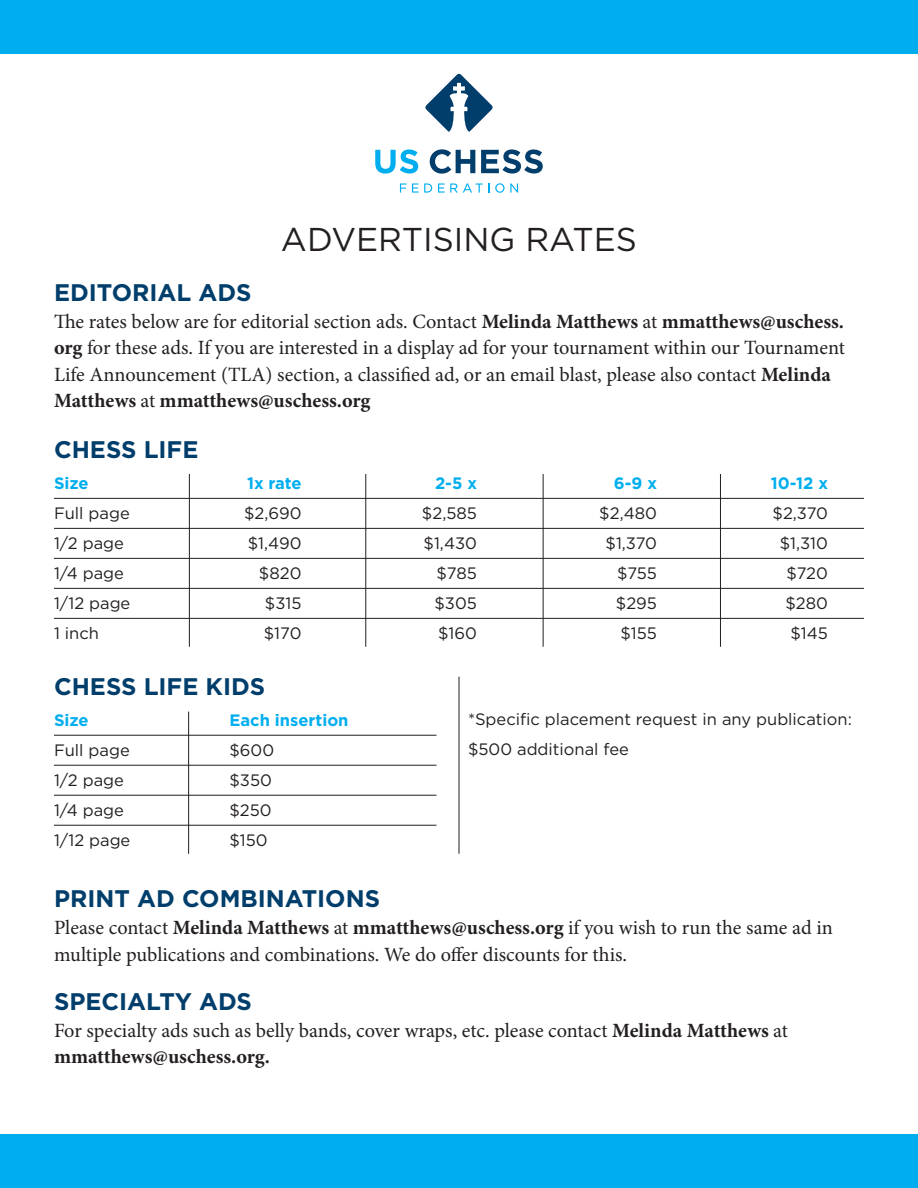
<style>
.page{position:relative;width:918px;height:1188px;background:#fff}
.page>*{position:absolute;margin:0;border:0;box-sizing:border-box;transform-origin:0 0}
.t1{font:33px "Gotham";color:#231f20}
.Media_Kit_Sub_Hedder{font:700 24px "Gotham";color:#013e6b}
.Media_Kit_body_text{font:20.25px/26.2px "Minion Pro";letter-spacing:-.005em;color:#231f20}
.Media_Kit_Chart{font:16.5px/30px "Gotham";color:#231f20}
.Media_Kit_Chart-2{font:700 16.5px "Gotham";color:#00aeef}
.s1{font-weight:700}
</style>
<div class="page">
<div style="left:0;top:0;width:918px;height:54px;background:#00aeef"></div>
<svg style="left:375px;top:149px;width:43px;height:25px"></svg>
<svg style="left:430px;top:149px;width:45px;height:25px"></svg>
<svg style="left:481px;top:149px;width:62px;height:25px"></svg>
<svg style="left:400px;top:183px;width:32px;height:10px"></svg>
<svg style="left:438px;top:183px;width:51px;height:10px"></svg>
<svg style="left:495px;top:183px;width:23px;height:10px"></svg>
<svg style="left:425px;top:73px;width:68px;height:59px"></svg>
<div style="left:0;top:1134px;width:918px;height:54px;background:#00aeef"></div>
<hr style="left:54px;top:498px;width:810px;height:1px;background:#231f20">
<hr style="left:54px;top:528px;width:810px;height:1px;background:#231f20">
<hr style="left:54px;top:558px;width:810px;height:1px;background:#231f20">
<hr style="left:54px;top:588px;width:810px;height:1px;background:#231f20">
<hr style="left:54px;top:618px;width:810px;height:1px;background:#231f20">
<hr style="left:54px;top:735px;width:382px;height:1px;background:#231f20">
<hr style="left:54px;top:765px;width:382px;height:1px;background:#231f20">
<hr style="left:54px;top:795px;width:382px;height:1px;background:#231f20">
<hr style="left:54px;top:825px;width:382px;height:1px;background:#231f20">
<hr style="left:189px;top:474px;width:1px;height:173px;background:#231f20">
<hr style="left:365px;top:474px;width:1px;height:173px;background:#231f20">
<hr style="left:188px;top:712px;width:1px;height:142px;background:#231f20">
<hr style="left:543px;top:474px;width:1px;height:173px;background:#231f20">
<hr style="left:720px;top:474px;width:1px;height:173px;background:#231f20">
<hr style="left:459px;top:677px;width:1px;height:177px;background:#231f20">
<p class="t1" style="left:281px;top:219px;width:358px">ADVERTISING RATES</p>
<p class="Media_Kit_Sub_Hedder" style="left:54px;top:277px;width:199px">EDITORIAL ADS</p>
<p class="Media_Kit_body_text" style="left:54px;top:309px;width:792px">The rates below are for editorial section ads. Contact <span class="s1">Melinda Matthews</span> at <span class="s1">mmatthews@uschess. org</span> for these ads. If you are interested in a display ad for your tournament within our Tournament Life Announcement (TLA) section, a classified ad, or an email blast, please also contact <span class="s1">Melinda Matthews</span> at <span class="s1">mmatthews@uschess.org</span></p>
<p class="Media_Kit_Sub_Hedder" style="left:54px;top:434px;width:146px">CHESS LIFE</p>
<p class="Media_Kit_Chart-2" style="left:54px;top:472px;width:36px">Size</p>
<p class="Media_Kit_Chart-2" style="left:247px;top:472px;width:56px">1x rate</p>
<p class="Media_Kit_Chart-2" style="left:435px;top:472px;width:43px">2-5 x</p>
<p class="Media_Kit_Chart-2" style="left:614px;top:472px;width:45px">6-9 x</p>
<p class="Media_Kit_Chart-2" style="left:771px;top:472px;width:59px">10-12 x</p>
<p class="Media_Kit_Chart" style="left:54px;top:498px;width:77px">Full page</p>
<p class="Media_Kit_Chart" style="left:244px;top:498px;width:59px">$2,690</p>
<p class="Media_Kit_Chart" style="left:422px;top:498px;width:57px">$2,585</p>
<p class="Media_Kit_Chart" style="left:599px;top:498px;width:59px">$2,480</p>
<p class="Media_Kit_Chart" style="left:773px;top:498px;width:57px">$2,370</p>
<p class="Media_Kit_Chart" style="left:54px;top:528px;width:72px">1/2 page</p>
<p class="Media_Kit_Chart" style="left:248px;top:528px;width:55px">$1,490</p>
<p class="Media_Kit_Chart" style="left:424px;top:528px;width:55px">$1,430</p>
<p class="Media_Kit_Chart" style="left:606px;top:528px;width:53px">$1,370</p>
<p class="Media_Kit_Chart" style="left:780px;top:528px;width:50px">$1,310</p>
<p class="Media_Kit_Chart" style="left:54px;top:558px;width:71px">1/4 page</p>
<p class="Media_Kit_Chart" style="left:259px;top:558px;width:44px">$820</p>
<p class="Media_Kit_Chart" style="left:437px;top:558px;width:42px">$785</p>
<p class="Media_Kit_Chart" style="left:617px;top:558px;width:41px">$755</p>
<p class="Media_Kit_Chart" style="left:786px;top:558px;width:43px">$720</p>
<p class="Media_Kit_Chart" style="left:54px;top:588px;width:78px">1/12 page</p>
<p class="Media_Kit_Chart" style="left:265px;top:588px;width:38px">$315</p>
<p class="Media_Kit_Chart" style="left:434px;top:588px;width:44px">$305</p>
<p class="Media_Kit_Chart" style="left:616px;top:588px;width:43px">$295</p>
<p class="Media_Kit_Chart" style="left:785px;top:588px;width:44px">$280</p>
<p class="Media_Kit_Chart" style="left:54px;top:618px;width:46px">1 inch</p>
<p class="Media_Kit_Chart" style="left:264px;top:618px;width:39px">$170</p>
<p class="Media_Kit_Chart" style="left:438px;top:618px;width:40px">$160</p>
<p class="Media_Kit_Chart" style="left:620px;top:618px;width:38px">$155</p>
<p class="Media_Kit_Chart" style="left:790px;top:618px;width:39px">$145</p>
<p class="Media_Kit_Sub_Hedder" style="left:54px;top:671px;width:213px">CHESS LIFE KIDS</p>
<p class="Media_Kit_Chart-2" style="left:54px;top:709px;width:36px">Size</p>
<p class="Media_Kit_Chart-2" style="left:229px;top:709px;width:121px">Each insertion</p>
<p class="Media_Kit_Chart" style="left:54px;top:735px;width:77px">Full page</p>
<p class="Media_Kit_Chart" style="left:229px;top:735px;width:46px">$600</p>
<p class="Media_Kit_Chart" style="left:54px;top:765px;width:72px">1/2 page</p>
<p class="Media_Kit_Chart" style="left:229px;top:765px;width:44px">$350</p>
<p class="Media_Kit_Chart" style="left:54px;top:795px;width:71px">1/4 page</p>
<p class="Media_Kit_Chart" style="left:229px;top:795px;width:44px">$250</p>
<p class="Media_Kit_Chart" style="left:54px;top:825px;width:78px">1/12 page</p>
<p class="Media_Kit_Chart" style="left:229px;top:825px;width:40px">$150</p>
<p class="Media_Kit_Chart" style="left:468px;top:704px;width:385px">*Specific placement request in any publication: $500 additional fee</p>
<p class="Media_Kit_Sub_Hedder" style="left:54px;top:883px;width:328px">PRINT AD COMBINATIONS</p>
<p class="Media_Kit_body_text" style="left:54px;top:915px;width:780px">Please contact <span class="s1">Melinda Matthews</span> at <span class="s1">mmatthews@uschess.org</span> if you wish to run the same ad in multiple publications and combinations. We do offer discounts for this.</p>
<p class="Media_Kit_Sub_Hedder" style="left:54px;top:986px;width:199px">SPECIALTY ADS</p>
<p class="Media_Kit_body_text" style="left:54px;top:1018px;width:735px">For specialty ads such as belly bands, cover wraps, etc. please contact <span class="s1">Melinda Matthews</span> at <span class="s1">mmatthews@uschess.org.</span></p>
</div>
